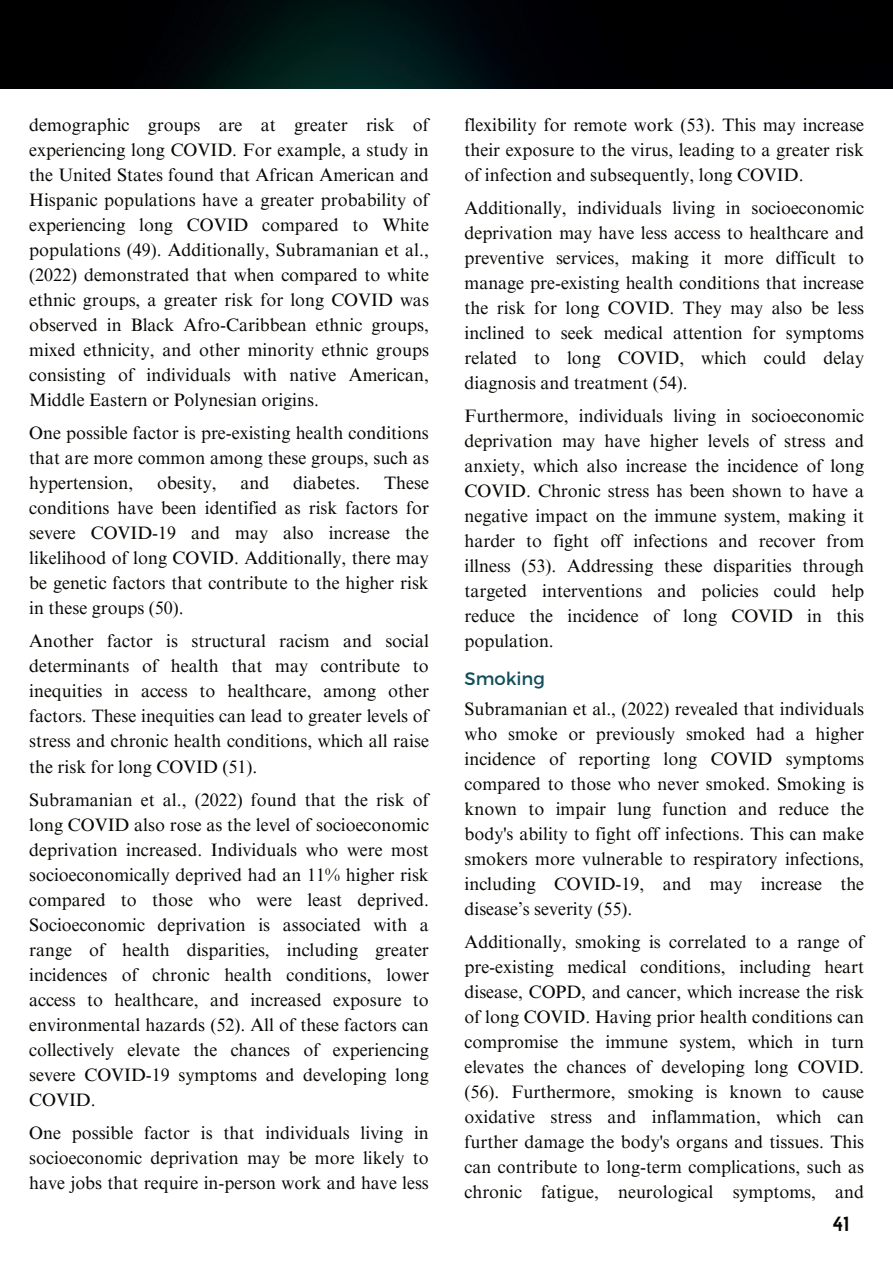
<style>
.page{position:relative;width:893px;height:1264px;background:#fff}
.page>*{position:absolute;margin:0;border:0;box-sizing:border-box;transform-origin:0 0}
.t1{font:18px/25px "Times NRMT Pro";color:#080704;text-align:justify}
.t2{font:18px "Montserrat";color:#114d5a}
.t3{font:18px "Norwester";color:#080704}
</style>
<div class="page">
<img style="left:0;top:0;width:892px;height:89px">
<p class="t1" style="left:29px;top:113px;width:401px">demographic groups are at greater risk of experiencing long COVID. For example, a study in the United States found that African American and Hispanic populations have a greater probability of experiencing long COVID compared to White populations (49). Additionally, Subramanian et al., (2022) demonstrated that when compared to white ethnic groups, a greater risk for long COVID was observed in Black Afro-Caribbean ethnic groups, mixed ethnicity, and other minority ethnic groups consisting of individuals with native American, Middle Eastern or Polynesian origins.</p>
<p class="t1" style="left:29px;top:421px;width:401px">One possible factor is pre-existing health conditions that are more common among these groups, such as hypertension,</p>
<p class="t1" style="left:157px;top:471px;width:61px">obesity,</p>
<p class="t1" style="left:240px;top:471px;width:30px">and</p>
<p class="t1" style="left:293px;top:471px;width:69px">diabetes.</p>
<p class="t1" style="left:29px;top:471px;width:401px;text-indent:355px">These conditions have been identified as risk factors for severe COVID-19 and may also increase the likelihood of long COVID. Additionally, there may be genetic factors that contribute to the higher risk in these groups (50).</p>
<p class="t1" style="left:29px;top:629px;width:401px">Another factor is structural racism and social determinants of health that may contribute to inequities in access to healthcare, among other factors. These inequities can lead to greater levels of stress and chronic health conditions, which all raise the risk for long COVID (51).</p>
<p class="t1" style="left:29px;top:787px;width:401px">Subramanian et al., (2022) found that the risk of long COVID also rose as the level of socioeconomic deprivation increased. Individuals who were most socioeconomically deprived had an 11% higher risk compared to those who were least deprived.<br>Socioeconomic deprivation is associated with a range of health disparities, including greater incidences of chronic health conditions, lower access to healthcare, and increased exposure to environmental hazards (52). All of these factors can collectively elevate the chances of experiencing severe COVID-19 symptoms and developing long COVID.</p>
<p class="t1" style="left:29px;top:1120px;width:401px">One possible factor is that individuals living in socioeconomic deprivation may be more likely to have jobs that require in-person work and have less</p>
<p class="t1" style="left:464px;top:113px;width:401px">flexibility for remote work (53). This may increase their exposure to the virus, leading to a greater risk of infection and subsequently, long COVID.</p>
<p class="t1" style="left:464px;top:196px;width:401px">Additionally, individuals living in socioeconomic deprivation may have less access to healthcare and preventive services, making it more difficult to manage pre-existing health conditions that increase the risk for long COVID. They may also be less inclined to seek medical attention for symptoms related to long COVID, which could delay diagnosis and treatment (54).</p>
<p class="t1" style="left:464px;top:404px;width:401px">Furthermore, individuals living in socioeconomic deprivation may have higher levels of stress and anxiety, which also increase the incidence of long COVID. Chronic stress has been shown to have a negative impact on the immune system, making it harder to fight off infections and recover from illness (53). Addressing these disparities through targeted interventions and policies could help reduce the incidence of long COVID in this population.</p>
<p class="t2" style="left:464px;top:667px;width:82px">Smoking</p>
<p class="t1" style="left:464px;top:697px;width:401px">Subramanian et al., (2022) revealed that individuals who smoke or previously smoked had a higher incidence of reporting long COVID symptoms compared to those who never smoked. Smoking is known to impair lung function and reduce the body's ability to fight off infections. This can make smokers more vulnerable to respiratory infections, including COVID-19, and may increase the disease’s severity (55).</p>
<p class="t1" style="left:464px;top:930px;width:401px">Additionally, smoking is correlated to a range of pre-existing medical conditions, including heart disease, COPD, and cancer, which increase the risk of long COVID. Having prior health conditions can compromise the immune system, which in turn elevates the chances of developing long COVID. (56). Furthermore, smoking is known to cause oxidative stress and inflammation, which can further damage the body's organs and tissues. This can contribute to long-term complications, such as chronic fatigue, neurological symptoms, and</p>
<p class="t3" style="left:832px;top:1215px;width:18px">41</p>
</div>
